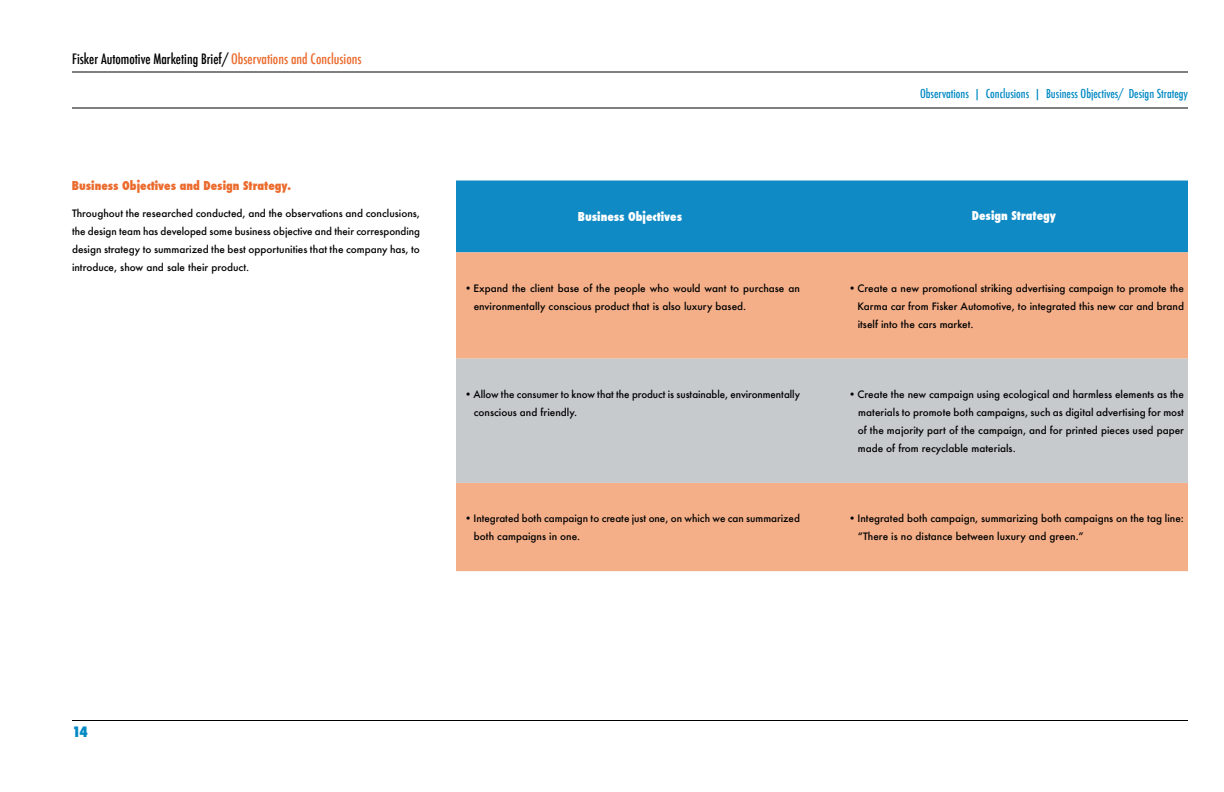
<style>
.page{position:relative;width:1224px;height:792px;background:#fff}
.page>*{position:absolute;margin:0;border:0;box-sizing:border-box;transform-origin:0 0}
.t1{font:500 condensed 14px "Futura";color:#000}
.t2{font:800 condensed 14px "Futura";color:#0289c3}
.t3{font:500 condensed 12px "Futura";color:#0289c3}
.t4{font:800 condensed 12px "Futura";color:#eb6b2e}
.t5{font:800 condensed 12px "Futura";color:#fff}
.t6{font:500 10px/18px "Futura";color:#000}
.s1{color:#eb6b2e}
.s2{font-weight:800;font-stretch:condensed}
</style>
<div class="page">
<hr style="left:72px;top:72px;width:1116px;height:1px;background:#000">
<hr style="left:72px;top:108px;width:1116px;height:1px;background:#000">
<hr style="left:72px;top:720px;width:1116px;height:1px;background:#000">
<div style="left:456px;top:180px;width:732px;height:72px;background:#108ac4"></div>
<div style="left:456px;top:252px;width:732px;height:319px;background:#f4af89"></div>
<div style="left:456px;top:359px;width:732px;height:124px;background:#c6cacc"></div>
<h1 class="t1" style="left:72px;top:50px;width:291px">Fisker Automotive Marketing Brief/ <span class="s1">Observations and Conclusions</span></h1>
<p class="t4" style="left:72px;top:178px;width:221px">Business Objectives and Design Strategy.</p>
<p class="t6" style="left:72px;top:205px;width:350px;text-align:justify">Throughout the researched conducted, and the observations and conclusions, the design team has developed some business objective and their corresponding design strategy to summarized the best opportunities that the company has, to introduce, show and sale their product.</p>
<p class="t3" style="left:920px;top:86px;width:269px">Observations | Conclusions | Business Objectives/ Design Strategy</p>
<p class="t5" style="left:578px;top:209px;width:106px">Business Objectives</p>
<p class="t5" style="left:972px;top:207px;width:86px">Design Strategy</p>
<p class="t6" style="left:474px;top:279px;width:328px;text-indent:-9px"><span class="s2">•</span>Expand the client base of the people who would want to purchase an environmentally conscious product that is also luxury based.</p>
<p class="t6" style="left:858px;top:279px;width:328px;text-align:justify;text-indent:-9px"><span class="s2">•</span>Create a new promotional striking advertising campaign to promote the Karma car from Fisker Automotive, to integrated this new car and brand itself into the cars market.</p>
<p class="t6" style="left:474px;top:385px;width:328px;text-indent:-9px"><span class="s2">•</span>Allow the consumer to know that the product is sustainable, environmentally conscious and friendly.</p>
<p class="t6" style="left:858px;top:385px;width:328px;text-align:justify;text-indent:-9px"><span class="s2">•</span>Create the new campaign using ecological and harmless elements as the materials to promote both campaigns, such as digital advertising for most of the majority part of the campaign, and for printed pieces used paper made of from recyclable materials.</p>
<p class="t6" style="left:474px;top:509px;width:328px;text-indent:-9px"><span class="s2">•</span>Integrated both campaign to create just one, on which we can summarized both campaigns in one.</p>
<p class="t6" style="left:858px;top:509px;width:328px;text-indent:-9px"><span class="s2">•</span>Integrated both campaign, summarizing both campaigns on the tag line: “There is no distance between luxury and green.”</p>
<h1 class="t2" style="left:72px;top:722px;width:18px">14</h1>
</div>
